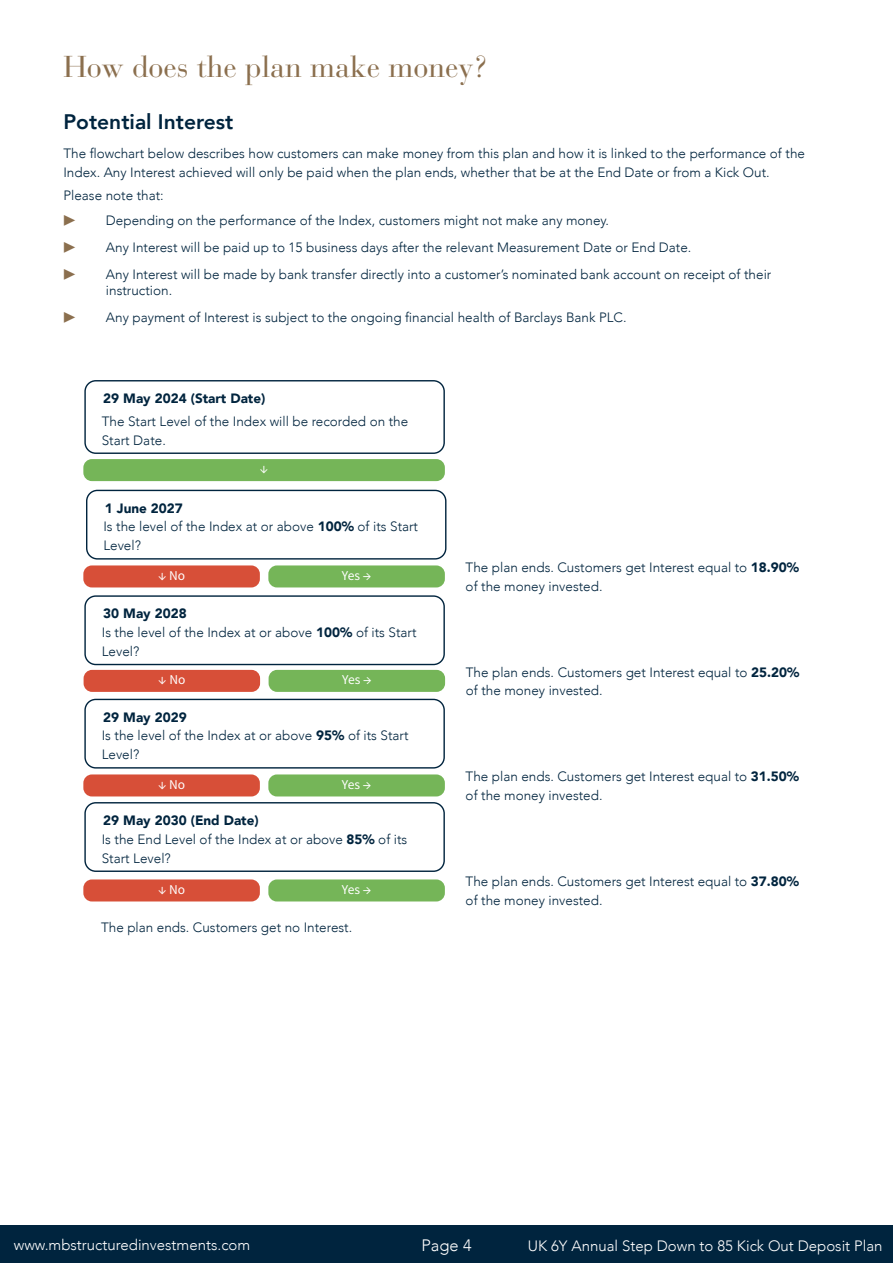
<style>
.page{position:relative;width:893px;height:1263px;background:#fff}
.page>*{position:absolute;margin:0;border:0;box-sizing:border-box;transform-origin:0 0}
.t1{font:30px "Bauer Bodoni Std";color:#8b6f4e}
.t2{font:800 21px "Avenir";color:#00243e}
.t3{font:300 16.5px "Avenir";color:#fff}
.t4{font:300 15px "Avenir";color:#fff}
.t5{font:300 13.5px/18.8px "Avenir";color:#00243e}
.t6{font:13.5px "Source Sans Pro";color:#fff}
.t7{font:900 13.5px "Avenir";color:#00243e}
.t8{font:13.5px "Source Sans Pro";color:#8b6f4e}
.s1{font-weight:900}
</style>
<div class="page">
<div style="left:0;top:1225px;width:893px;height:38px;background:#00243e"></div>
<div style="left:83px;top:459px;width:362px;height:22px;background:#75b558;border-radius:9px"></div>
<div style="left:83px;top:565px;width:177px;height:22px;background:#d74f38;border-radius:9px"></div>
<div style="left:268px;top:565px;width:177px;height:22px;background:#75b558;border-radius:9px"></div>
<div style="left:84px;top:380px;width:361px;height:74px;border:1px solid #00243e;border-radius:11px"></div>
<div style="left:84px;top:595px;width:361px;height:70px;border:1px solid #00243e;border-radius:11px"></div>
<div style="left:84px;top:699px;width:361px;height:69px;border:1px solid #00243e;border-radius:11px"></div>
<div style="left:83px;top:774px;width:177px;height:22px;background:#d74f38;border-radius:9px"></div>
<div style="left:268px;top:774px;width:177px;height:22px;background:#75b558;border-radius:9px"></div>
<div style="left:84px;top:802px;width:361px;height:70px;border:1px solid #00243e;border-radius:11px"></div>
<div style="left:83px;top:879px;width:177px;height:22px;background:#d74f38;border-radius:9px"></div>
<div style="left:268px;top:879px;width:177px;height:22px;background:#75b558;border-radius:9px"></div>
<div style="left:86px;top:490px;width:360px;height:70px;border:1px solid #00243e;border-radius:11px"></div>
<div style="left:84px;top:670px;width:176px;height:22px;background:#d74f38;border-radius:9px"></div>
<div style="left:269px;top:670px;width:176px;height:22px;background:#75b558;border-radius:9px"></div>
<h1 class="t1" style="left:63px;top:49px;width:427px">How does the plan make money?</h1>
<h2 class="t2" style="left:63px;top:106px;width:171px">Potential Interest</h2>
<p class="t5" style="left:63px;top:144px;width:743px">The flowchart below describes how customers can make money from this plan and how it is linked to the performance of the<br>Index. Any Interest achieved will only be paid when the plan ends, whether that be at the End Date or from a Kick Out.</p>
<p class="t5" style="left:63px;top:186px;width:102px">Please note that:</p>
<p class="t8" style="left:63px;top:211px;width:14px">▶</p>
<p class="t5" style="left:106px;top:210px;width:505px">Depending on the performance of the Index, customers might not make any money.</p>
<p class="t8" style="left:63px;top:239px;width:14px">▶</p>
<p class="t5" style="left:106px;top:238px;width:587px">Any Interest will be paid up to 15 business days after the relevant Measurement Date or End Date.</p>
<p class="t8" style="left:63px;top:266px;width:14px">▶</p>
<p class="t5" style="left:106px;top:266px;width:667px;line-height:16.2px">Any Interest will be made by bank transfer directly into a customer’s nominated bank account on receipt of their instruction.</p>
<p class="t8" style="left:63px;top:309px;width:14px">▶</p>
<p class="t5" style="left:106px;top:308px;width:522px">Any payment of Interest is subject to the ongoing financial health of Barclays Bank PLC.</p>
<p class="t7" style="left:103px;top:387px;width:164px">29 May 2024 (Start Date)</p>
<p class="t5" style="left:102px;top:412px;width:308px">The Start Level of the Index will be recorded on the<br>Start Date.</p>
<p class="t6" style="left:260px;top:460px;width:10px">↓</p>
<p class="t5" style="left:103px;top:499px;width:316px"><span class="s1">1 June 2027<br></span>Is the level of the Index at or above <span class="s1">100%</span> of its Start<br>Level?</p>
<p class="t6" style="left:158px;top:567px;width:29px">↓ No</p>
<p class="t6" style="left:342px;top:567px;width:31px">Yes →</p>
<p class="t5" style="left:466px;top:558px;width:335px">The plan ends. Customers get Interest equal to <span class="s1">18.90% </span>of the money invested.</p>
<p class="t5" style="left:102px;top:604px;width:316px"><span class="s1">30 May 2028<br></span>Is the level of the Index at or above <span class="s1">100%</span> of its Start<br>Level?</p>
<p class="t6" style="left:158px;top:671px;width:29px">↓ No</p>
<p class="t6" style="left:342px;top:671px;width:31px">Yes →</p>
<p class="t5" style="left:466px;top:662px;width:335px">The plan ends. Customers get Interest equal to <span class="s1">25.20% </span>of the money invested.</p>
<p class="t5" style="left:102px;top:708px;width:308px"><span class="s1">29 May 2029<br></span>Is the level of the Index at or above <span class="s1">95%</span> of its Start<br>Level?</p>
<p class="t6" style="left:158px;top:776px;width:29px">↓ No</p>
<p class="t6" style="left:342px;top:776px;width:31px">Yes →</p>
<p class="t5" style="left:466px;top:767px;width:335px">The plan ends. Customers get Interest equal to <span class="s1">31.50% </span>of the money invested.</p>
<p class="t5" style="left:102px;top:811px;width:307px"><span class="s1">29 May 2030 (End Date)<br></span>Is the End Level of the Index at or above <span class="s1">85%</span> of its<br>Start Level?</p>
<p class="t6" style="left:158px;top:881px;width:29px">↓ No</p>
<p class="t6" style="left:342px;top:881px;width:31px">Yes →</p>
<p class="t5" style="left:466px;top:872px;width:335px">The plan ends. Customers get Interest equal to <span class="s1">37.80% </span>of the money invested.</p>
<p class="t5" style="left:101px;top:918px;width:253px">The plan ends. Customers get no Interest.</p>
<p class="t4" style="left:14px;top:1236px;width:238px">www.mbstructuredinvestments.com</p>
<p class="t3" style="left:421px;top:1235px;width:52px">Page 4</p>
<p class="t4" style="left:528px;top:1237px;width:356px">UK 6Y Annual Step Down to 85 Kick Out Deposit Plan</p>
</div>
